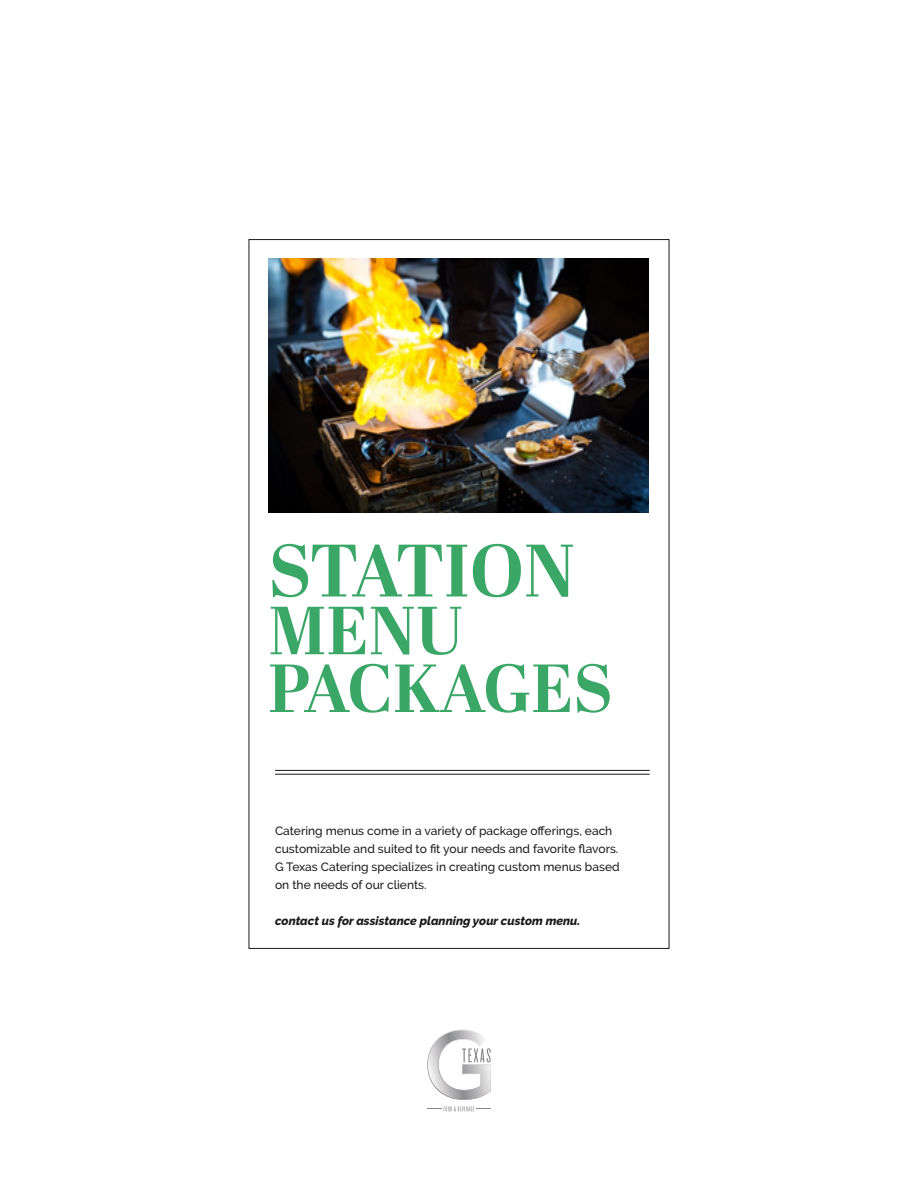
<style>
.page{position:relative;width:918px;height:1188px;background:#fff}
.page>*{position:absolute;margin:0;border:0;box-sizing:border-box;transform-origin:0 0}
.t1{font:700 74.1px "Abril Display";letter-spacing:-.015em;color:#3aa766}
.t2{font:700 67.8px/57.8px "Abril Display";color:#3aa766}
.t3{font:500 12px/18px "Raleway";color:#1a1a1a}
.t4{font:italic 800 12px "Raleway";color:#1a1a1a}
</style>
<div class="page">
<div style="left:248px;top:239px;width:422px;height:710px;background:#fff;border:1px solid #1a1a1a"></div>
<hr style="left:275px;top:770px;width:375px;height:1px;background:#1a1a1a">
<hr style="left:275px;top:774px;width:375px;height:1px;background:#1a1a1a">
<svg style="left:427px;top:1029px;width:64px;height:71px"></svg>
<svg style="left:427px;top:1106px;width:64px;height:5px"></svg>
<img style="left:268px;top:259px;width:381px;height:254px">
<h1 class="t1" style="left:268px;top:519px;width:308px">STATION</h1>
<h2 class="t2" style="left:268px;top:606px;width:346px">MENU<br>PACKAGES</h2>
<p class="t3" style="left:275px;top:821px;width:346px">Catering menus come in a variety of package offerings, each customizable and suited to fit your needs and favorite flavors.<br>G Texas Catering specializes in creating custom menus based on the needs of our clients.</p>
<p class="t4" style="left:275px;top:913px;width:307px">contact us for assistance planning your custom menu.</p>
</div>
